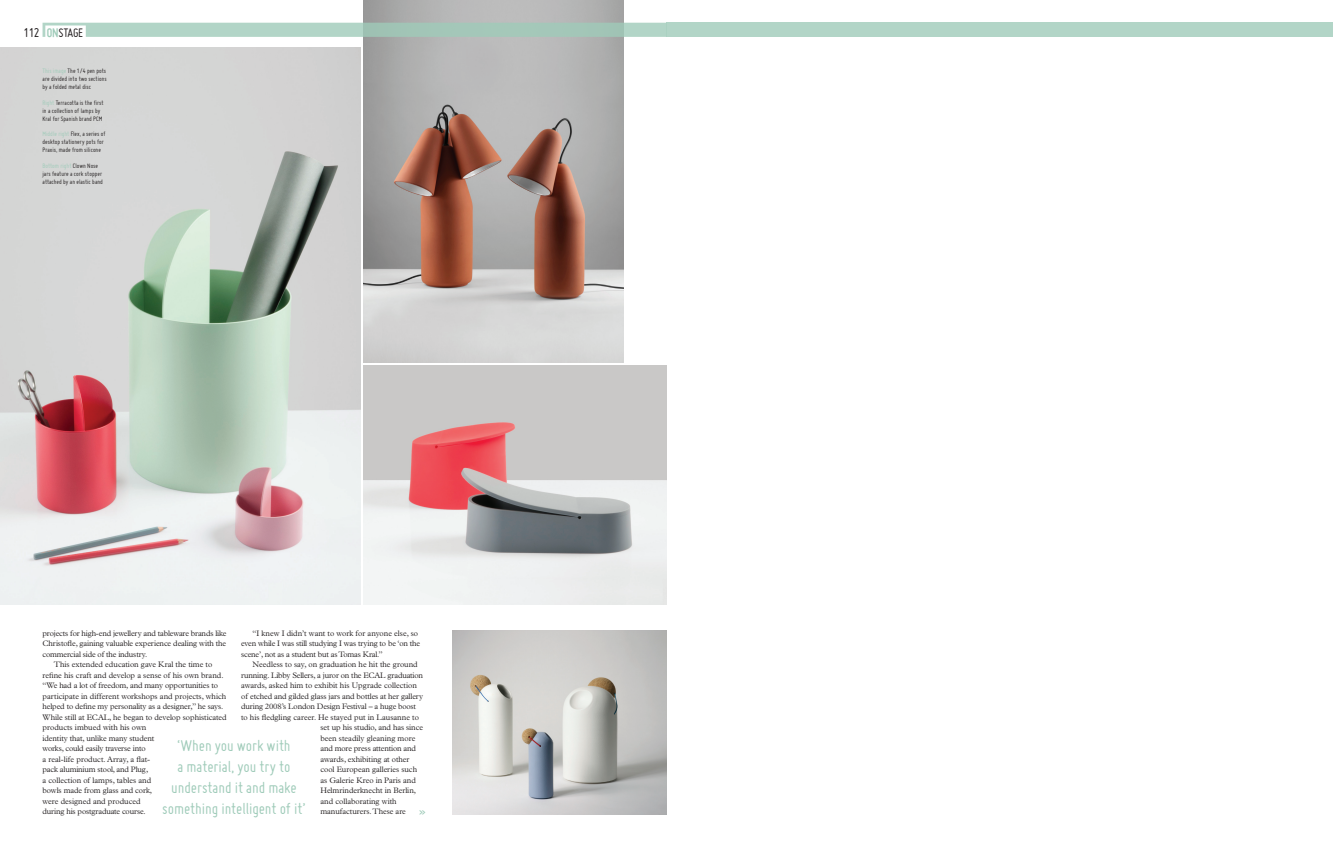
<style>
.page{position:relative;width:1333px;height:851px;background:#fff}
.page>*{position:absolute;margin:0;border:0;box-sizing:border-box;transform-origin:0 0}
.MISO_-_ONSTAGE-_PULL{font:17px/21px "Miso";letter-spacing:-.005em;color:#9fcbb9;text-align:center}
.t1{font:14px "Miso";color:#231f20}
.t2{font:13.4px "Miso";letter-spacing:-.035em;color:#231f20}
.t3{font:700 9px "Miso";color:#9fcbb9}
.Plantin_-_BODY__upda{font:300 8px/10.5px "Plantin";letter-spacing:-.005em;color:#231f20}
.MISO_-_IMAGE_CAPTION{font:7px/8px "Miso";color:#231f20}
.s1{font-weight:700;color:#9fcbb9}
.s2{color:#9fcbb9}
</style>
<div class="page">
<img style="left:0;top:47px;width:360px;height:557px">
<img style="left:363px;top:0;width:261px;height:362px">
<img style="left:363px;top:365px;width:303px;height:239px">
<img style="left:452px;top:630px;width:214px;height:184px">
<div style="left:666px;top:23px;width:666px;height:14px;background:#b2d5c7"></div>
<svg style="left:43px;top:23px;width:623px;height:14px;background:#afd0c3"></svg>
<p class="t1" style="left:24px;top:25px;width:18px">112</p>
<p class="t2" style="left:47px;top:25px;width:38px"><span class="s1">ON</span>STAGE</p>
<p class="MISO_-_IMAGE_CAPTION" style="left:43px;top:67px;width:66px;text-align:justify"><span class="s2">This image</span> The 1/4 pen pots are divided into two sections by a folded metal disc</p>
<p class="MISO_-_IMAGE_CAPTION" style="left:43px;top:98px;width:63px"><span class="s2">Right</span> Terracotta is the first in a collection of lamps by<br>Kral for Spanish brand PCM</p>
<p class="MISO_-_IMAGE_CAPTION" style="left:43px;top:130px;width:64px"><span class="s2">Middle right</span> Flex, a series of desktop stationery pots for<br>Praxis, made from silicone</p>
<p class="MISO_-_IMAGE_CAPTION" style="left:43px;top:162px;width:62px"><span class="s2">Bottom right</span> Clown Nose jars feature a cork stopper attached by an elastic band</p>
<p class="Plantin_-_BODY__upda" style="left:43px;top:627px;width:185px;text-align:justify">projects for high-end jewellery and tableware brands like Christofle, gaining valuable experience dealing with the commercial side of the industry.</p>
<p class="Plantin_-_BODY__upda" style="left:43px;top:659px;width:186px;text-indent:11px">This extended education gave Kral the time to refine his craft and develop a sense of his own brand. “We had a lot of freedom, and many opportunities to participate in different workshops and projects, which helped to define my personality as a designer,” he says.<br>While still at ECAL, he began to develop sophisticated products imbued with his own<br>identity that, unlike many student<br>works, could easily traverse into<br>a real-life product. Array, a flat-<br>pack aluminium stool, and Plug,<br>a collection of lamps, tables and<br>bowls made from glass and cork,<br>were designed and produced<br>during his postgraduate course.</p>
<p class="Plantin_-_BODY__upda" style="left:241px;top:627px;width:181px;text-indent:11px">“I knew I didn’t want to work for anyone else, so even while I was still studying I was trying to be ‘on the scene’, not as a student but as Tomas Kral.”</p>
<p class="Plantin_-_BODY__upda" style="left:252px;top:659px;width:167px">Needless to say, on graduation he hit the ground</p>
<p class="Plantin_-_BODY__upda" style="left:241px;top:669px;width:183px">running. Libby Sellers, a juror on the ECAL graduation</p>
<p class="Plantin_-_BODY__upda" style="left:241px;top:680px;width:177px">awards, asked him to exhibit his Upgrade collection</p>
<p class="Plantin_-_BODY__upda" style="left:241px;top:690px;width:183px">of etched and gilded glass jars and bottles at her gallery</p>
<p class="Plantin_-_BODY__upda" style="left:241px;top:701px;width:176px">during 2008’s London Design Festival – a huge boost</p>
<p class="Plantin_-_BODY__upda" style="left:241px;top:711px;width:179px">to his fledgling career. He stayed put in Lausanne to</p>
<p class="Plantin_-_BODY__upda" style="left:320px;top:722px;width:104px">set up his studio, and has since</p>
<p class="Plantin_-_BODY__upda" style="left:320px;top:732px;width:96px">been steadily gleaning more</p>
<p class="Plantin_-_BODY__upda" style="left:320px;top:743px;width:97px">and more press attention and</p>
<p class="Plantin_-_BODY__upda" style="left:320px;top:753px;width:91px">awards, exhibiting at other</p>
<p class="Plantin_-_BODY__upda" style="left:320px;top:764px;width:98px">cool European galleries such</p>
<p class="Plantin_-_BODY__upda" style="left:320px;top:774px;width:97px">as Galerie Kreo in Paris and</p>
<p class="Plantin_-_BODY__upda" style="left:320px;top:785px;width:97px">Helmrinderknecht in Berlin,</p>
<p class="Plantin_-_BODY__upda" style="left:320px;top:795px;width:78px">and collaborating with</p>
<p class="Plantin_-_BODY__upda" style="left:320px;top:806px;width:87px">manufacturers. These are</p>
<p class="MISO_-_ONSTAGE-_PULL" style="left:162px;top:735px;width:145px">‘When you work with<br>a material, you try to understand it and make something intelligent of it’</p>
<p class="t3" style="left:419px;top:806px;width:8px">&gt;&gt;</p>
</div>
